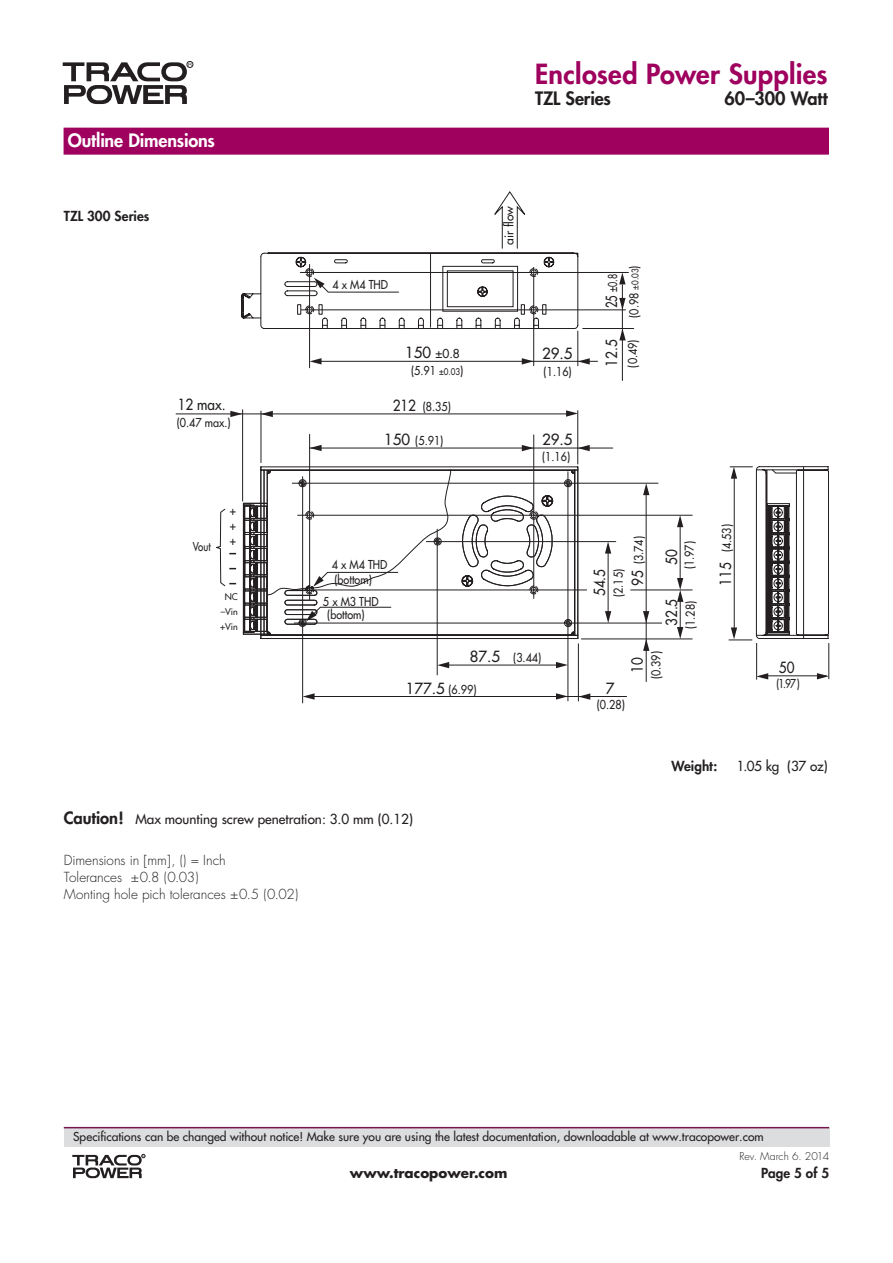
<style>
.page{position:relative;width:893px;height:1263px;background:#fff}
.page>*{position:absolute;margin:0;border:0;box-sizing:border-box;transform-origin:0 0}
.t1{font:800 27px "Futura";letter-spacing:.01em;color:#9e015e}
.t2{font:800 18px "Futura";letter-spacing:-.01em;color:#231f20}
.t3{font:800 18px "Futura";letter-spacing:-.01em;color:#fff}
.t4{font:15px "Futura";color:#231f20;scale:.9 1}
.t5{font:15px "Futura";color:#231f20}
.t6{font:300 13.5px/17.2px "Futura";color:#231f20}
.t7{font:13.5px "Futura";color:#231f20}
.t8{font:800 13.5px "Futura";color:#231f20}
.t9{font:700 13.5px "Futura";color:#231f20}
.t10{font:12px/15px "Futura";color:#231f20;text-align:justify;scale:.9 1}
.t11{font:12px/16.6px "Futura";color:#231f20;text-align:center}
.t12{font:12px/21.5px "Futura";color:#231f20;text-align:center;scale:.75 1}
.t13{font:12px "Futura";color:#231f20;scale:.85 1}
.t14{font:12px "Futura";color:#231f20;scale:.8 1}
.t15{font:300 10.5px "Futura";letter-spacing:-.01em;color:#231f20}
.t16{font:10.5px "Futura";color:#231f20;scale:.9 1}
.t17{font:9px/15px "Futura";letter-spacing:.005em;color:#231f20;text-align:center}
.s1{font-size:15px}
.s2{font-size:9px}
.s3{font-weight:800;font-size:16.5px}
</style>
<div class="page">
<div style="left:187px;top:61px;width:6px;height:7px;border:1px solid #231f20;border-radius:50%"></div>
<svg style="left:63px;top:62px;width:129px;height:42px"></svg>
<div style="left:64px;top:1128px;width:765px;height:18px;background:#dcdddf"></div>
<hr style="left:64px;top:1127px;width:765px;height:1px;background:#77154d">
<svg style="left:72px;top:1154px;width:73px;height:24px"></svg>
<div style="left:64px;top:128px;width:765px;height:27px;background:#9e015e"></div>
<svg style="left:241px;top:293px;width:19px;height:26px"></svg>
<svg style="left:260px;top:252px;width:537px;height:384px"></svg>
<hr style="left:756px;top:643px;width:1px;height:37px;background:#231f20">
<hr style="left:828px;top:643px;width:1px;height:36px;background:#231f20">
<svg style="left:817px;top:673px;width:12px;height:6px"></svg>
<svg style="left:756px;top:673px;width:12px;height:6px"></svg>
<hr style="left:764px;top:675px;width:63px;height:1px;background:#231f20">
<hr style="left:261px;top:411px;width:1px;height:52px;background:#231f20">
<hr style="left:577px;top:410px;width:1px;height:54px;background:#231f20">
<svg style="left:230px;top:411px;width:12px;height:6px"></svg>
<hr style="left:176px;top:414px;width:394px;height:1px;background:#231f20">
<svg style="left:566px;top:410px;width:12px;height:7px"></svg>
<svg style="left:261px;top:411px;width:12px;height:6px"></svg>
<hr style="left:242px;top:409px;width:1px;height:92px;background:#231f20">
<svg style="left:216px;top:509px;width:20px;height:77px"></svg>
<hr style="left:803px;top:467px;width:1px;height:171px;background:#231f20">
<hr style="left:430px;top:253px;width:1px;height:75px;background:#231f20">
<svg style="left:302px;top:651px;width:277px;height:52px"></svg>
<svg style="left:556px;top:693px;width:12px;height:7px"></svg>
<hr style="left:311px;top:696px;width:316px;height:1px;background:#231f20">
<svg style="left:438px;top:662px;width:11px;height:6px"></svg>
<svg style="left:578px;top:693px;width:12px;height:7px"></svg>
<hr style="left:437px;top:529px;width:1px;height:146px;background:#231f20">
<svg style="left:303px;top:693px;width:12px;height:7px"></svg>
<svg style="left:556px;top:662px;width:12px;height:6px"></svg>
<hr style="left:646px;top:489px;width:1px;height:193px;background:#231f20">
<hr style="left:446px;top:665px;width:117px;height:1px;background:#231f20">
<hr style="left:309px;top:434px;width:1px;height:166px;background:#231f20">
<hr style="left:533px;top:435px;width:1px;height:163px;background:#231f20">
<svg style="left:522px;top:445px;width:12px;height:6px"></svg>
<svg style="left:578px;top:445px;width:12px;height:6px"></svg>
<svg style="left:310px;top:445px;width:12px;height:6px"></svg>
<hr style="left:310px;top:448px;width:303px;height:1px;background:#231f20">
<svg style="left:243px;top:466px;width:547px;height:185px"></svg>
<hr style="left:533px;top:267px;width:1px;height:99px;background:#231f20">
<hr style="left:309px;top:264px;width:1px;height:104px;background:#231f20">
<hr style="left:578px;top:331px;width:1px;height:35px;background:#231f20">
<svg style="left:522px;top:358px;width:12px;height:7px"></svg>
<hr style="left:318px;top:361px;width:280px;height:1px;background:#231f20">
<svg style="left:578px;top:358px;width:12px;height:7px"></svg>
<svg style="left:310px;top:358px;width:11px;height:6px"></svg>
<hr style="left:583px;top:328px;width:51px;height:1px;background:#231f20">
<hr style="left:300px;top:272px;width:328px;height:1px;background:#231f20">
<hr style="left:301px;top:310px;width:324px;height:1px;background:#231f20">
<svg style="left:619px;top:298px;width:7px;height:12px"></svg>
<hr style="left:622px;top:284px;width:1px;height:97px;background:#231f20">
<svg style="left:619px;top:273px;width:7px;height:11px"></svg>
<svg style="left:619px;top:329px;width:7px;height:11px"></svg>
<svg style="left:494px;top:192px;width:32px;height:57px"></svg>
<svg style="left:284px;top:256px;width:271px;height:73px"></svg>
<h2 class="t3" style="left:68px;top:129px;width:149px">Outline Dimensions</h2>
<p class="t8" style="left:64px;top:208px;width:87px">TZL 300 Series</p>
<p class="t10" style="left:332px;top:277px;width:63px">4 x M4 THD</p>
<p class="t11" style="left:405px;top:346px;width:60px"><span class="s1">150</span> ±0.8 (5.91 <span class="s2">±0.03</span>)</p>
<p class="t4" style="left:178px;top:395px;width:55px">12 max.</p>
<p class="t4" style="left:393px;top:396px;width:28px">212</p>
<p class="t10" style="left:177px;top:415px;width:61px">(0.47 max.)</p>
<p class="t10" style="left:423px;top:399px;width:33px">(8.35)</p>
<p class="t14" style="left:193px;top:539px;width:24px">Vout</p>
<p class="t10" style="left:230px;top:503px;width:8px">+ + +</p>
<p class="t17" style="left:220px;top:589px;width:19px">NC –Vin +Vin</p>
<p class="t16" style="left:230px;top:606px;width:10px">N</p>
<p class="t16" style="left:232px;top:620px;width:6px">L</p>
<p class="t10" style="left:384px;top:433px;width:67px"><span class="s1">150</span> (5.91)</p>
<p class="t10" style="left:332px;top:557px;width:63px">4 x M4 THD</p>
<p class="t10" style="left:327px;top:594px;width:59px;line-height:13.6px;text-indent:-4px">5 x M3 THD (bottom)</p>
<p class="t10" style="left:334px;top:572px;width:43px">(bottom)</p>
<h1 class="t1" style="left:535px;top:57px;width:294px">Enclosed Power Supplies</h1>
<h2 class="t2" style="left:535px;top:87px;width:77px">TZL Series</h2>
<h2 class="t2" style="left:724px;top:87px;width:105px">60–300 Watt</h2>
<p class="t11" style="left:501px;top:245px;width:40px;rotate:-90deg">air flow</p>
<p class="t5" style="left:542px;top:344px;width:32px">29.5</p>
<p class="t10" style="left:544px;top:364px;width:33px">(1.16)</p>
<p class="t5" style="left:542px;top:430px;width:32px">29.5</p>
<p class="t10" style="left:542px;top:449px;width:33px">(1.16)</p>
<p class="t12" style="left:602px;top:318px;width:71px;rotate:-90deg"><span class="s1">25</span> ±0.8 (0.98 <span class="s2">±0.03</span>)</p>
<p class="t4" style="left:602px;top:367px;width:32px;rotate:-90deg">12.5</p>
<p class="t10" style="left:625px;top:368px;width:33px;rotate:-90deg">(0.49)</p>
<p class="t10" style="left:631px;top:586px;width:57px;rotate:-90deg"><span class="s1">95</span> (3.74)</p>
<p class="t4" style="left:590px;top:596px;width:32px;rotate:-90deg">54.5</p>
<p class="t10" style="left:611px;top:597px;width:33px;rotate:-90deg">(2.15)</p>
<p class="t4" style="left:662px;top:565px;width:19px;rotate:-90deg">50</p>
<p class="t10" style="left:682px;top:569px;width:33px;rotate:-90deg">(1.97)</p>
<p class="t4" style="left:662px;top:626px;width:32px;rotate:-90deg">32.5</p>
<p class="t10" style="left:683px;top:629px;width:33px;rotate:-90deg">(1.28)</p>
<p class="t10" style="left:719px;top:586px;width:70px;rotate:-90deg"><span class="s1">115</span> (4.53)</p>
<p class="t10" style="left:470px;top:650px;width:81px"><span class="s1">87.5</span> (3.44)</p>
<p class="t10" style="left:406px;top:682px;width:80px"><span class="s1">177.5</span> (6.99)</p>
<p class="t7" style="left:64px;top:811px;width:351px"><span class="s3">Caution!</span> Max mounting screw penetration: 3.0 mm (0.12)</p>
<p class="t6" style="left:64px;top:851px;width:236px">Dimensions in [mm], () = Inch<br>Tolerances ±0.8 (0.03)<br>Monting hole pich tolerances ±0.5 (0.02)</p>
<p class="t4" style="left:628px;top:673px;width:19px;rotate:-90deg">10</p>
<p class="t10" style="left:649px;top:679px;width:33px;rotate:-90deg">(0.39)</p>
<p class="t5" style="left:606px;top:679px;width:10px">7</p>
<p class="t10" style="left:597px;top:697px;width:33px">(0.28)</p>
<p class="t4" style="left:779px;top:658px;width:19px">50</p>
<p class="t13" style="left:776px;top:676px;width:29px">(1.97 )</p>
<p class="t8" style="left:671px;top:758px;width:47px">Weight:</p>
<p class="t7" style="left:737px;top:758px;width:92px">1.05 kg (37 oz)</p>
<p class="t11" style="left:73px;top:1128px;width:692px">Specifications can be changed without notice! Make sure you are using the latest documentation, downloadable at www.tracopower.com</p>
<p class="t9" style="left:350px;top:1163px;width:159px">www.tracopower.com</p>
<p class="t8" style="left:761px;top:1164px;width:69px">Page 5 of 5</p>
<p class="t15" style="left:739px;top:1150px;width:91px">Rev. March 6. 2014</p>
</div>
